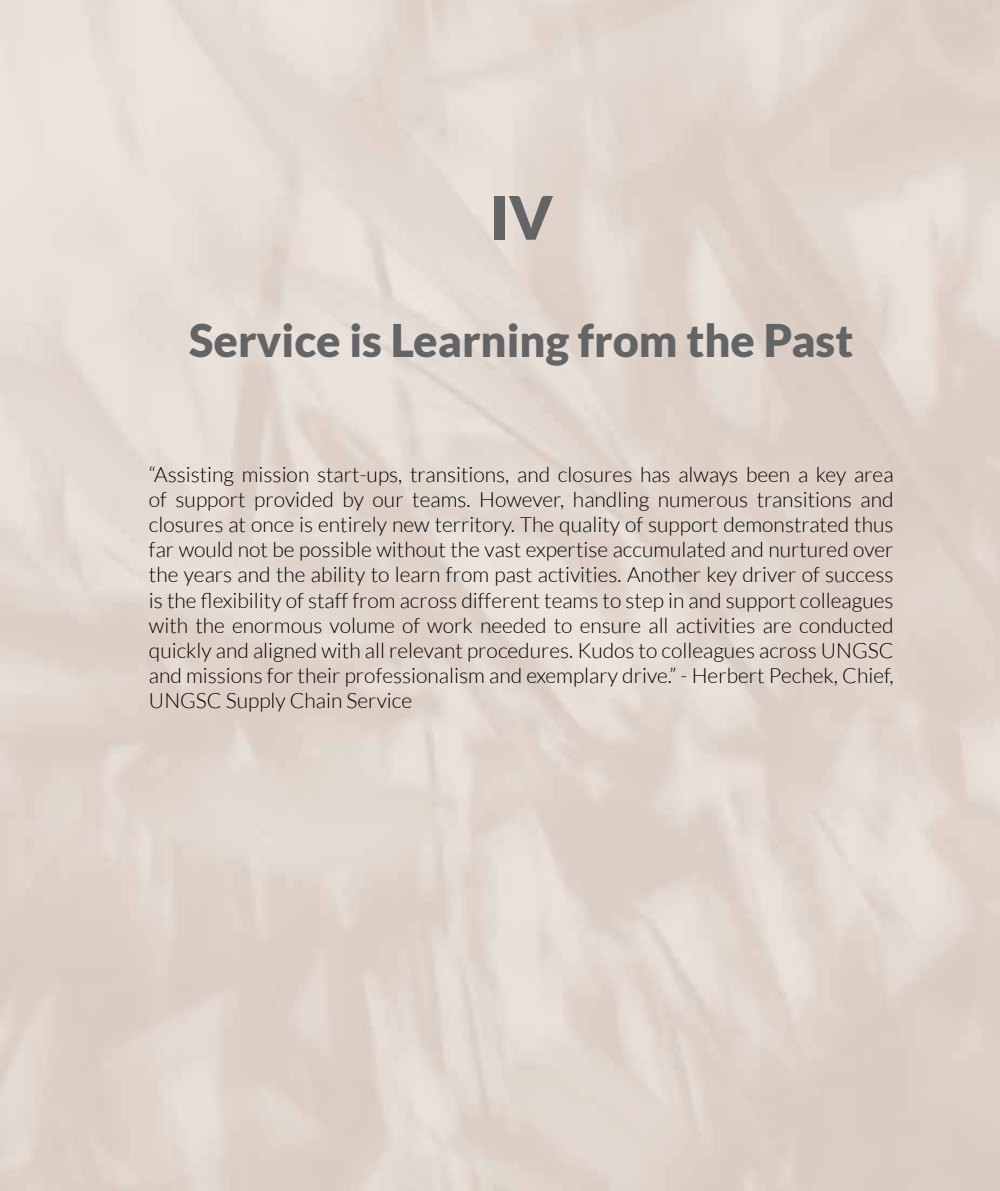
<style>
.page{position:relative;width:1000px;height:1191px;background:#fff}
.page>*{position:absolute;margin:0;border:0;box-sizing:border-box;transform-origin:0 0}
.t1{font:900 60px "Lato";color:#636466}
.t2{font:900 45px "Lato";color:#636466}
.t3{font:300 21px/25.2px "Lato";color:#000;text-align:justify}
</style>
<div class="page">
<h1 class="t1" style="left:489px;top:183px;width:65px">IV</h1>
<h2 class="t2" style="left:189px;top:314px;width:665px">Service is Learning from the Past</h2>
<p class="t3" style="left:149px;top:461px;width:746px">“Assisting mission start-ups, transitions, and closures has always been a key area of support provided by our teams. However, handling numerous transitions and closures at once is entirely new territory. The quality of support demonstrated thus far would not be possible without the vast expertise accumulated and nurtured over the years and the ability to learn from past activities. Another key driver of success is the flexibility of staff from across different teams to step in and support colleagues with the enormous volume of work needed to ensure all activities are conducted quickly and aligned with all relevant procedures. Kudos to colleagues across UNGSC and missions for their professionalism and exemplary drive.” - Herbert Pechek, Chief, UNGSC Supply Chain Service</p>
</div>
